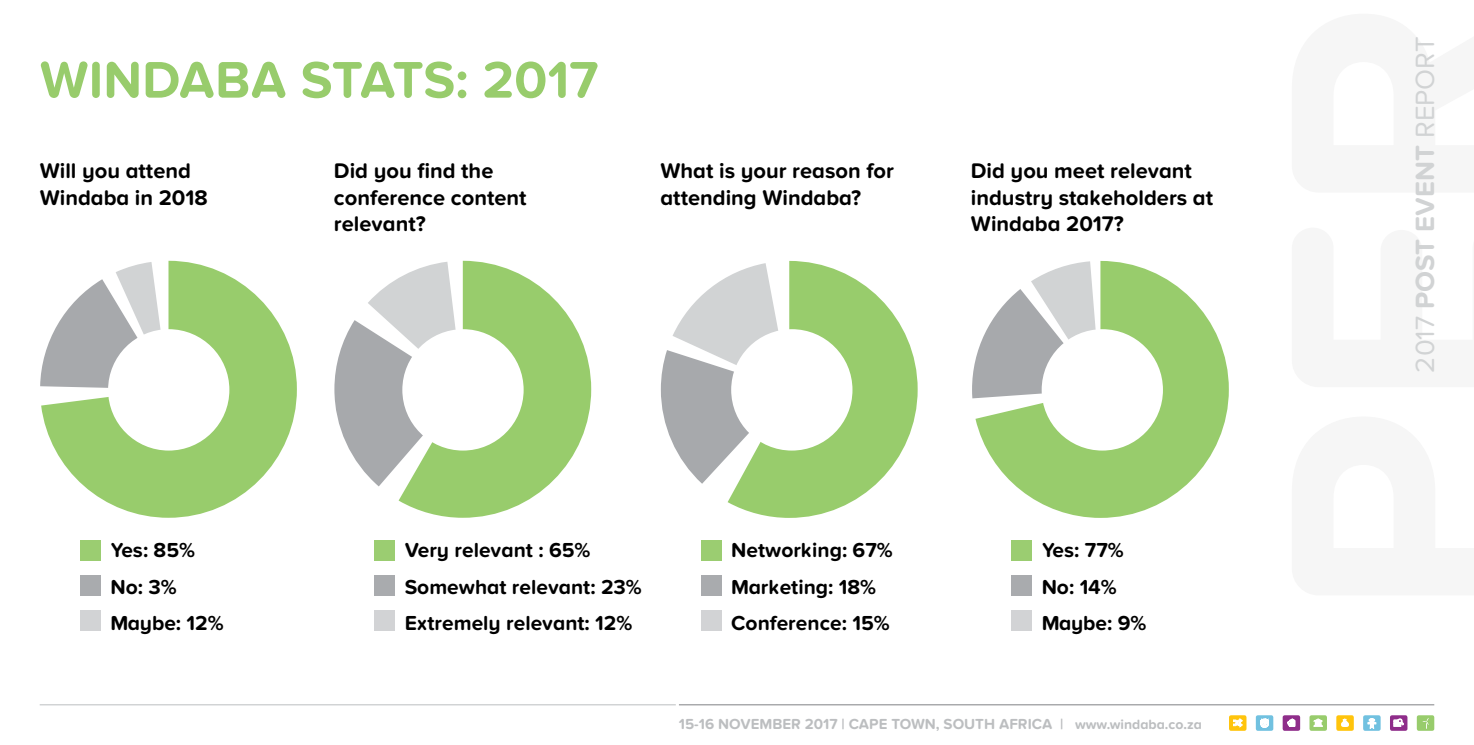
<style>
.page{position:relative;width:1474px;height:745px;background:#fff}
.page>*{position:absolute;margin:0;border:0;box-sizing:border-box;transform-origin:0 0}
.t1{font:700 53.38px "Proxima Nova Soft";color:#98cc6c}
.t2{font:27.47px "Proxima Nova Soft";color:#d1d3d4}
.t3{font:700 21.88px/26.2px "Proxima Nova Soft";color:#000}
.t4{font:700 21px/36.8px "Proxima Nova Soft";color:#000}
.t5{font:700 15.05px "Proxima Nova Soft";color:#bcbec0}
.s1{font-size:14px}
.s2{font-weight:700}
</style>
<div class="page">
<svg style="left:1228px;top:714px;width:18px;height:16px"></svg>
<svg style="left:1232px;top:718px;width:10px;height:8px"></svg>
<svg style="left:1282px;top:714px;width:18px;height:16px"></svg>
<svg style="left:1287px;top:718px;width:8px;height:8px"></svg>
<svg style="left:1309px;top:714px;width:17px;height:16px"></svg>
<svg style="left:1313px;top:718px;width:9px;height:8px"></svg>
<svg style="left:1336px;top:714px;width:17px;height:16px"></svg>
<svg style="left:1341px;top:718px;width:7px;height:8px"></svg>
<svg style="left:1363px;top:714px;width:17px;height:16px"></svg>
<svg style="left:1367px;top:718px;width:9px;height:10px"></svg>
<svg style="left:1389px;top:714px;width:18px;height:16px"></svg>
<svg style="left:1393px;top:718px;width:10px;height:8px"></svg>
<svg style="left:1255px;top:714px;width:18px;height:16px"></svg>
<svg style="left:1260px;top:718px;width:8px;height:9px"></svg>
<div style="left:1416px;top:714px;width:18px;height:16px;background:#98cc6c;border-radius:2px"></div>
<svg style="left:1422px;top:718px;width:6px;height:10px"></svg>
<hr style="left:679px;top:704px;width:755px;height:1px;background:#808285">
<hr style="left:40px;top:704px;width:636px;height:1px;background:#bcbec0">
<svg style="left:41px;top:260px;width:256px;height:257px;fill:#98cc6c"></svg>
<svg style="left:40px;top:262px;width:128px;height:127px"></svg>
<svg style="left:398px;top:260px;width:193px;height:257px;fill:#98cc6c"></svg>
<svg style="left:334px;top:261px;width:129px;height:225px"></svg>
<svg style="left:727px;top:261px;width:190px;height:256px;fill:#98cc6c"></svg>
<svg style="left:661px;top:263px;width:128px;height:220px"></svg>
<svg style="left:975px;top:261px;width:253px;height:256px;fill:#98cc6c"></svg>
<svg style="left:972px;top:261px;width:128px;height:137px"></svg>
<div style="left:80px;top:540px;width:21px;height:21px;background:#9bcd71"></div>
<div style="left:374px;top:540px;width:21px;height:21px;background:#9bcd71"></div>
<div style="left:700px;top:540px;width:21px;height:21px;background:#9bcd71"></div>
<div style="left:1011px;top:540px;width:21px;height:21px;background:#9bcd71"></div>
<div style="left:80px;top:574px;width:21px;height:21px;background:#a9abae"></div>
<div style="left:374px;top:574px;width:21px;height:21px;background:#a9abae"></div>
<div style="left:700px;top:574px;width:21px;height:21px;background:#a9abae"></div>
<div style="left:1011px;top:574px;width:21px;height:21px;background:#a9abae"></div>
<div style="left:80px;top:609px;width:21px;height:21px;background:#d2d3d5"></div>
<div style="left:374px;top:609px;width:21px;height:21px;background:#d2d3d5"></div>
<div style="left:700px;top:609px;width:21px;height:21px;background:#d2d3d5"></div>
<div style="left:1011px;top:609px;width:21px;height:21px;background:#d2d3d5"></div>
<div style="left:108px;top:329px;width:121px;height:121px;background:#fff;border-radius:50%"></div>
<div style="left:402px;top:329px;width:121px;height:121px;background:#fff;border-radius:50%"></div>
<div style="left:731px;top:329px;width:121px;height:121px;background:#fff;border-radius:50%"></div>
<div style="left:1041px;top:329px;width:121px;height:121px;background:#fff;border-radius:50%"></div>
<h1 class="t1" style="left:40px;top:49px;width:560px">WINDABA STATS: 2017</h1>
<p class="t3" style="left:40px;top:158px;width:170px">Will you attend<br>Windaba in 2018</p>
<p class="t3" style="left:334px;top:158px;width:194px">Did you find the conference content relevant?</p>
<p class="t3" style="left:660px;top:158px;width:235px">What is your reason for attending Windaba?</p>
<p class="t3" style="left:970px;top:158px;width:244px">Did you meet relevant industry stakeholders at<br>Windaba 2017?</p>
<p class="t4" style="left:110px;top:531px;width:115px">Yes: 85%<br>No: 3%<br>Maybe: 12%</p>
<p class="t4" style="left:404px;top:531px;width:239px">Very relevant : 65%<br>Somewhat relevant: 23%<br>Extremely relevant: 12%</p>
<p class="t4" style="left:731px;top:531px;width:163px">Networking: 67%<br>Marketing: 18%<br>Conference: 15%</p>
<p class="t4" style="left:1041px;top:531px;width:106px">Yes: 77%<br>No: 14%<br>Maybe: 9%</p>
<p class="t5" style="left:679px;top:714px;width:524px">15-16 NOVEMBER 2017 | CAPE TOWN, SOUTH AFRICA | <span class="s1">www.windaba.co.za</span></p>
<p class="t2" style="left:1409px;top:372px;width:337px;rotate:-90deg">2017 <span class="s2">POST EVENT</span> REPORT</p>
</div>
